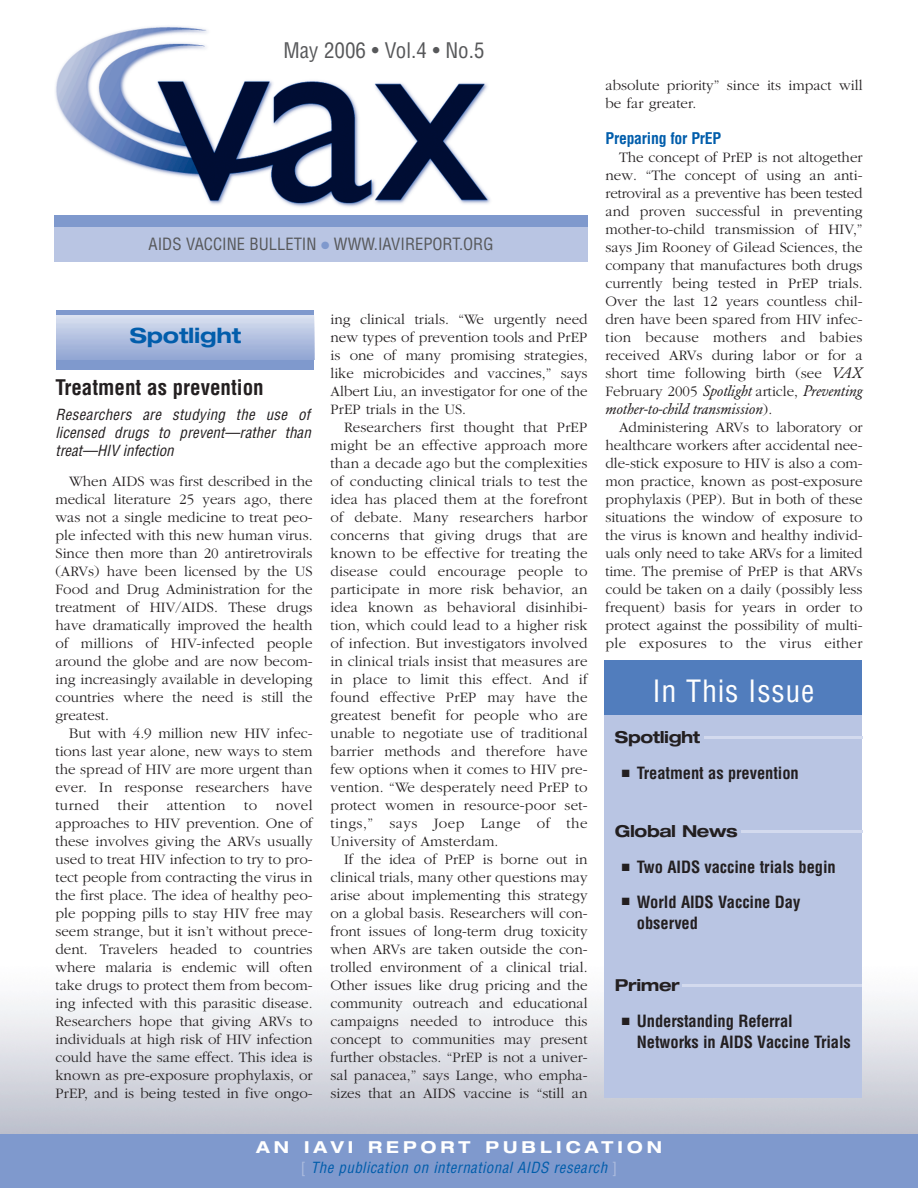
<style>
.page{position:relative;width:918px;height:1188px;background:#fff}
.page>*{position:absolute;margin:0;border:0;box-sizing:border-box;transform-origin:0 0}
.t1{font:condensed 30px "Helvetica";letter-spacing:.025em;color:#fff}
.t2{font:700 condensed 21px "Helvetica";color:#231f20}
.t3{font:condensed 21px "Helvetica";color:#57585a}
.t4{font:700 expanded 21px "Helvetica Neue";letter-spacing:-.01em;color:#015dab}
.t5{font:700 condensed 16.5px/21px "Helvetica";letter-spacing:-.005em;color:#231f20}
.t6{font:condensed 16.5px "Helvetica";color:#57585a}
.t7{font:700 expanded 16.5px "Helvetica Neue";letter-spacing:-.025em;color:#231f20}
.t8{font:700 expanded 16.5px "Helvetica Neue";letter-spacing:.245em;color:#fff}
.t9{font:700 condensed 15.75px "Helvetica";letter-spacing:-.015em;color:#015dab}
.t10{font:300 15px/18px "Garamond";color:#231f20;text-align:justify}
.t11{font:italic condensed 15px/18px "Helvetica";letter-spacing:.01em;color:#231f20;text-align:justify}
.t12{font:italic condensed 15px "Helvetica";letter-spacing:.03em;color:#015dab}
.t13{font:italic 15px "Garamond BE";color:#231f20}
.s1{color:#7f99cd}
.s2{font-family:"Garamond BE";font-weight:400;font-style:italic}
.s3{font-family:"Garamond";font-weight:300;font-style:normal}
.s4{font-style:normal;color:#adbcde}
</style>
<div class="page">
<img style="left:55px;top:26px;width:435px;height:181px">
<div style="left:57px;top:310px;width:257px;height:60px;background:#7f99cd"></div>
<hr style="left:57px;top:315px;width:257px;height:1px;background:#fafafd">
<hr style="left:57px;top:316px;width:257px;height:1px;background:#f7f9fc">
<hr style="left:57px;top:317px;width:257px;height:1px;background:#f5f7fb">
<hr style="left:57px;top:318px;width:257px;height:2px;background:#f1f4fa">
<hr style="left:57px;top:320px;width:257px;height:1px;background:#edf0f8">
<hr style="left:57px;top:321px;width:257px;height:1px;background:#ebeff7">
<hr style="left:57px;top:322px;width:257px;height:1px;background:#e9edf7">
<hr style="left:57px;top:323px;width:257px;height:2px;background:#e5e9f4">
<hr style="left:57px;top:325px;width:257px;height:1px;background:#e0e5f3">
<hr style="left:57px;top:326px;width:257px;height:1px;background:#dde4f2">
<hr style="left:57px;top:327px;width:257px;height:1px;background:#dbe1f1">
<hr style="left:57px;top:328px;width:257px;height:1px;background:#d9e0f0">
<hr style="left:57px;top:329px;width:257px;height:2px;background:#d6ddef">
<hr style="left:57px;top:331px;width:257px;height:1px;background:#d2d9ed">
<hr style="left:57px;top:332px;width:257px;height:1px;background:#d0d8ec">
<hr style="left:57px;top:333px;width:257px;height:1px;background:#ced6ec">
<hr style="left:57px;top:334px;width:257px;height:2px;background:#cbd4ea">
<hr style="left:57px;top:336px;width:257px;height:1px;background:#c7d0e9">
<hr style="left:57px;top:337px;width:257px;height:1px;background:#c5cfe8">
<hr style="left:57px;top:338px;width:257px;height:1px;background:#c3cde7">
<hr style="left:57px;top:339px;width:257px;height:2px;background:#c0cae6">
<hr style="left:57px;top:341px;width:257px;height:1px;background:#bcc7e4">
<hr style="left:57px;top:342px;width:257px;height:1px;background:#bac5e3">
<hr style="left:57px;top:343px;width:257px;height:1px;background:#b8c4e3">
<hr style="left:57px;top:344px;width:257px;height:2px;background:#b5c2e2">
<hr style="left:57px;top:346px;width:257px;height:1px;background:#b1bee0">
<hr style="left:57px;top:347px;width:257px;height:1px;background:#afbddf">
<hr style="left:57px;top:348px;width:257px;height:1px;background:#aebcde">
<hr style="left:57px;top:349px;width:257px;height:1px;background:#acbadd">
<hr style="left:57px;top:350px;width:257px;height:2px;background:#a9b7dc">
<hr style="left:57px;top:352px;width:257px;height:1px;background:#a5b5db">
<hr style="left:57px;top:353px;width:257px;height:1px;background:#a3b4db">
<hr style="left:57px;top:354px;width:257px;height:1px;background:#a1b2da">
<hr style="left:57px;top:355px;width:257px;height:2px;background:#9fb0d9">
<hr style="left:57px;top:357px;width:257px;height:1px;background:#9baed8">
<hr style="left:57px;top:358px;width:257px;height:1px;background:#99acd7">
<hr style="left:57px;top:359px;width:257px;height:1px;background:#97abd6">
<div style="left:0;top:1134px;width:918px;height:54px;background:#7f99cd"></div>
<div style="left:54px;top:215px;width:534px;height:47px;background:#b9c5e3"></div>
<div style="left:54px;top:215px;width:534px;height:12px;background:#7f99cd"></div>
<div style="left:604px;top:686px;width:258px;height:412px;background:#b9c5e3"></div>
<div style="left:604px;top:660px;width:258px;height:54px;background:#517dbd"></div>
<hr style="left:704px;top:736px;width:158px;height:2px;background:#d3daee">
<hr style="left:741px;top:830px;width:121px;height:3px;background:#d3daee">
<hr style="left:682px;top:984px;width:180px;height:3px;background:#d3daee">
<h2 class="t3" style="left:283px;top:42px;width:203px">May 2006 • Vol.4 • No.5</h2>
<p class="t6" style="left:149px;top:238px;width:346px">AIDS VACCINE BULLETIN <span class="s1">●</span> WWW.IAVIREPORT.ORG</p>
<h2 class="t4" style="left:130px;top:328px;width:113px">Spotlight</h2>
<h2 class="t2" style="left:56px;top:379px;width:210px">Treatment as prevention</h2>
<p class="t11" style="left:56px;top:407px;width:257px">Researchers are studying the use of licensed drugs to prevent—rather than treat—HIV infection</p>
<p class="t10" style="left:55px;top:472px;width:259px;text-indent:14px">When AIDS was first described in the medical literature 25 years ago, there was not a single medicine to treat peo&shy;ple infected with this new human virus.<br>Since then more than 20 antiretrovirals (ARVs) have been licensed by the US Food and Drug Administration for the treatment of HIV/AIDS. These drugs have dramatically improved the health of millions of HIV-infected people around the globe and are now becom&shy;ing increasingly available in developing countries where the need is still the greatest.</p>
<p class="t10" style="left:55px;top:724px;width:259px;text-indent:14px">But with 4.9 million new HIV infec&shy;tions last year alone, new ways to stem the spread of HIV are more urgent than ever. In response researchers have turned their attention to novel approaches to HIV prevention. One of these involves giving the ARVs usually used to treat HIV infection to try to pro&shy;tect people from contracting the virus in the first place. The idea of healthy peo&shy;ple popping pills to stay HIV free may seem strange, but it isn’t without prece&shy;dent. Travelers headed to countries where malaria is endemic will often take drugs to protect them from becom&shy;ing infected with this parasitic disease.<br>Researchers hope that giving ARVs to individuals at high risk of HIV infection could have the same effect. This idea is known as pre-exposure prophylaxis, or PrEP, and is being tested in five ongo-</p>
<p class="t10" style="left:331px;top:310px;width:259px">ing clinical trials. “We urgently need new types of prevention tools and PrEP is one of many promising strategies, like microbicides and vaccines,” says Albert Liu, an investigator for one of the PrEP trials in the US.</p>
<p class="t10" style="left:331px;top:418px;width:259px;text-indent:14px">Researchers first thought that PrEP might be an effective approach more than a decade ago but the complexities of conducting clinical trials to test the idea has placed them at the forefront of debate. Many researchers harbor concerns that giving drugs that are known to be effective for treating the disease could encourage people to participate in more risk behavior, an idea known as behavioral disinhibi&shy;tion, which could lead to a higher risk of infection. But investigators involved in clinical trials insist that measures are in place to limit this effect. And if found effective PrEP may have the greatest benefit for people who are unable to negotiate use of traditional barrier methods and therefore have few options when it comes to HIV pre&shy;vention. “We desperately need PrEP to protect women in resource-poor set&shy;tings,” says Joep Lange of the University of Amsterdam.</p>
<p class="t10" style="left:331px;top:850px;width:259px;text-indent:14px">If the idea of PrEP is borne out in clinical trials, many other questions may arise about implementing this strategy on a global basis. Researchers will con&shy;front issues of long-term drug toxicity when ARVs are taken outside the con&shy;trolled environment of a clinical trial.<br>Other issues like drug pricing and the community outreach and educational campaigns needed to introduce this concept to communities may present further obstacles. “PrEP is not a univer&shy;sal panacea,” says Lange, who empha&shy;sizes that an AIDS vaccine is “still an</p>
<p class="t10" style="left:606px;top:76px;width:259px">absolute priority” since its impact will be far greater.</p>
<p class="t9" style="left:606px;top:132px;width:117px">Preparing for PrEP</p>
<p class="t10" style="left:606px;top:148px;width:259px;text-indent:14px">The concept of PrEP is not altogether new. “The concept of using an anti&shy;retroviral as a preventive has been tested and proven successful in preventing mother-to-child transmission of HIV,” says Jim Rooney of Gilead Sciences, the company that manufactures both drugs currently being tested in PrEP trials.<br>Over the last 12 years countless chil&shy;dren have been spared from HIV infec&shy;tion because mothers and babies received ARVs during labor or for a short time following birth (see <span class="s2">VAX </span>February 2005 <span class="s2">Spotlight</span> article, <span class="s2">Preventing</span></p>
<p class="t13" style="left:606px;top:403px;width:168px">mother-to-child transmission<span class="s3">).</span></p>
<p class="t10" style="left:606px;top:418px;width:259px;text-indent:14px">Administering ARVs to laboratory or healthcare workers after accidental nee&shy;dle-stick exposure to HIV is also a com&shy;mon practice, known as post-exposure prophylaxis (PEP). But in both of these situations the window of exposure to the virus is known and healthy individ&shy;uals only need to take ARVs for a limited time. The premise of PrEP is that ARVs could be taken on a daily (possibly less frequent) basis for years in order to protect against the possibility of multi&shy;ple exposures to the virus either</p>
<h1 class="t1" style="left:652px;top:679px;width:164px">In This Issue</h1>
<p class="t7" style="left:615px;top:732px;width:87px">Spotlight</p>
<p class="t5" style="left:622px;top:764px;width:179px">■ Treatment as prevention</p>
<p class="t7" style="left:615px;top:825px;width:124px">Global News</p>
<p class="t5" style="left:622px;top:858px;width:216px">■ Two AIDS vaccine trials begin</p>
<p class="t5" style="left:637px;top:892px;width:165px;text-indent:-15px">■ World AIDS Vaccine Day observed</p>
<p class="t7" style="left:615px;top:979px;width:66px">Primer</p>
<p class="t5" style="left:637px;top:1012px;width:215px;text-indent:-15px">■ Understanding Referral<br>Networks in AIDS Vaccine Trials</p>
<p class="t8" style="left:256px;top:1142px;width:407px">AN IAVI REPORT PUBLICATION</p>
<p class="t12" style="left:301px;top:1161px;width:318px"><span class="s4">[</span> The publication on international AIDS research <span class="s4">]</span></p>
</div>
